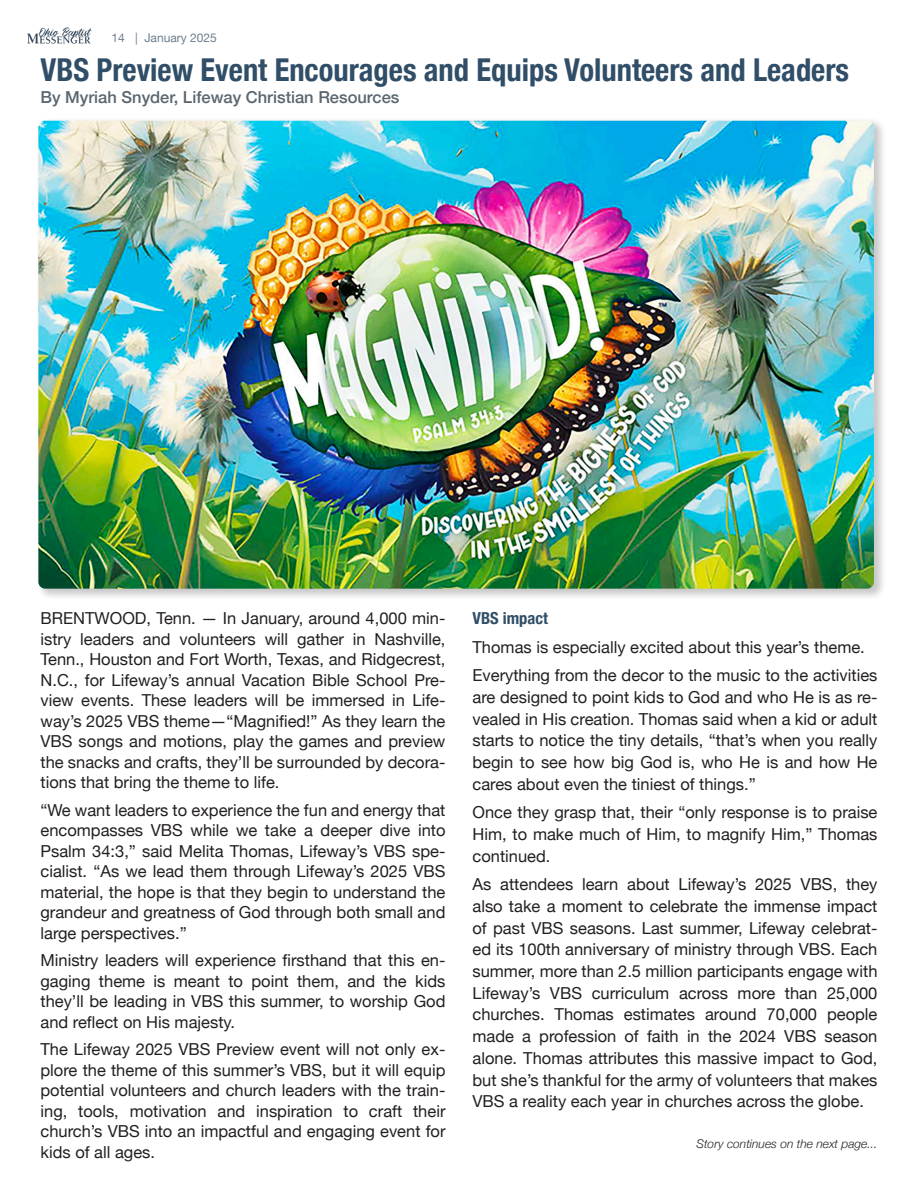
<style>
.page{position:relative;width:918px;height:1188px;background:#fff}
.page>*{position:absolute;margin:0;border:0;box-sizing:border-box;transform-origin:0 0}
.Headline_1{font:700 condensed 31.5px "Helvetica Neue";color:#304e67}
.t1{font:16.5px/20.5px "Helvetica Neue";color:#231f20;text-align:justify}
.Author_Text{font:500 16.5px "Helvetica Neue";color:#5a6670}
.t2{font:700 condensed 16.5px "Helvetica Neue";color:#304e67}
.to_be_continued{font:italic 300 12px "Helvetica Neue";color:#231f20}
.t3{font:12px "Helvetica Neue";color:#6c7e8f}
</style>
<div class="page">
<div style="left:35px;top:117px;width:852px;height:484px;background:#231f20;opacity:.25"></div>
<img style="left:38px;top:121px;width:836px;height:468px">
<img style="left:27px;top:27px;width:65px;height:17px">
<p class="t3" style="left:111px;top:29px;width:107px">14 | January 2025</p>
<p class="Headline_1" style="left:40px;top:43px;width:810px">VBS Preview Event Encourages and Equips Volunteers and Leaders</p>
<p class="Author_Text" style="left:40px;top:84px;width:360px">By Myriah Snyder, Lifeway Christian Resources</p>
<p class="t1" style="left:40px;top:609px;width:407px">BRENTWOOD, Tenn. — In January, around 4,000 min&shy;istry leaders and volunteers will gather in Nashville, Tenn., Houston and Fort Worth, Texas, and Ridgecrest, N.C., for Lifeway’s annual Vacation Bible School Pre&shy;view events. These leaders will be immersed in Life&shy;way’s 2025 VBS theme—“Magnified!” As they learn the VBS songs and motions, play the games and preview the snacks and crafts, they’ll be surrounded by decora&shy;tions that bring the theme to life.</p>
<p class="t1" style="left:40px;top:801px;width:407px">“We want leaders to experience the fun and energy that encompasses VBS while we take a deeper dive into Psalm 34:3,” said Melita Thomas, Lifeway’s VBS spe&shy;cialist. “As we lead them through Lifeway’s 2025 VBS material, the hope is that they begin to understand the grandeur and greatness of God through both small and large perspectives.”</p>
<p class="t1" style="left:40px;top:951px;width:407px">Ministry leaders will experience firsthand that this en&shy;gaging theme is meant to point them, and the kids they’ll be leading in VBS this summer, to worship God and reflect on His majesty.</p>
<p class="t1" style="left:40px;top:1040px;width:407px">The Lifeway 2025 VBS Preview event will not only ex&shy;plore the theme of this summer’s VBS, but it will equip potential volunteers and church leaders with the train&shy;ing, tools, motivation and inspiration to craft their church’s VBS into an impactful and engaging event for kids of all ages.</p>
<p class="t2" style="left:472px;top:605px;width:77px">VBS impact</p>
<p class="t1" style="left:473px;top:637px;width:394px">Thomas is especially excited about this year’s theme.</p>
<p class="t1" style="left:473px;top:665px;width:407px;line-height:21.8px">Everything from the decor to the music to the activities are designed to point kids to God and who He is as re&shy;vealed in His creation. Thomas said when a kid or adult starts to notice the tiny details, “that’s when you really begin to see how big God is, who He is and how He cares about even the tiniest of things.”</p>
<p class="t1" style="left:473px;top:802px;width:407px;line-height:21.8px">Once they grasp that, their “only response is to praise Him, to make much of Him, to magnify Him,” Thomas continued.</p>
<p class="t1" style="left:473px;top:874px;width:407px;line-height:21.8px">As attendees learn about Lifeway’s 2025 VBS, they also take a moment to celebrate the immense impact of past VBS seasons. Last summer, Lifeway celebrat&shy;ed its 100th anniversary of ministry through VBS. Each summer, more than 2.5 million participants engage with Lifeway’s VBS curriculum across more than 25,000 churches. Thomas estimates around 70,000 people made a profession of faith in the 2024 VBS season alone. Thomas attributes this massive impact to God, but she’s thankful for the army of volunteers that makes VBS a reality each year in churches across the globe.</p>
<p class="to_be_continued" style="left:697px;top:1134px;width:182px">Story continues on the next page...</p>
</div>
